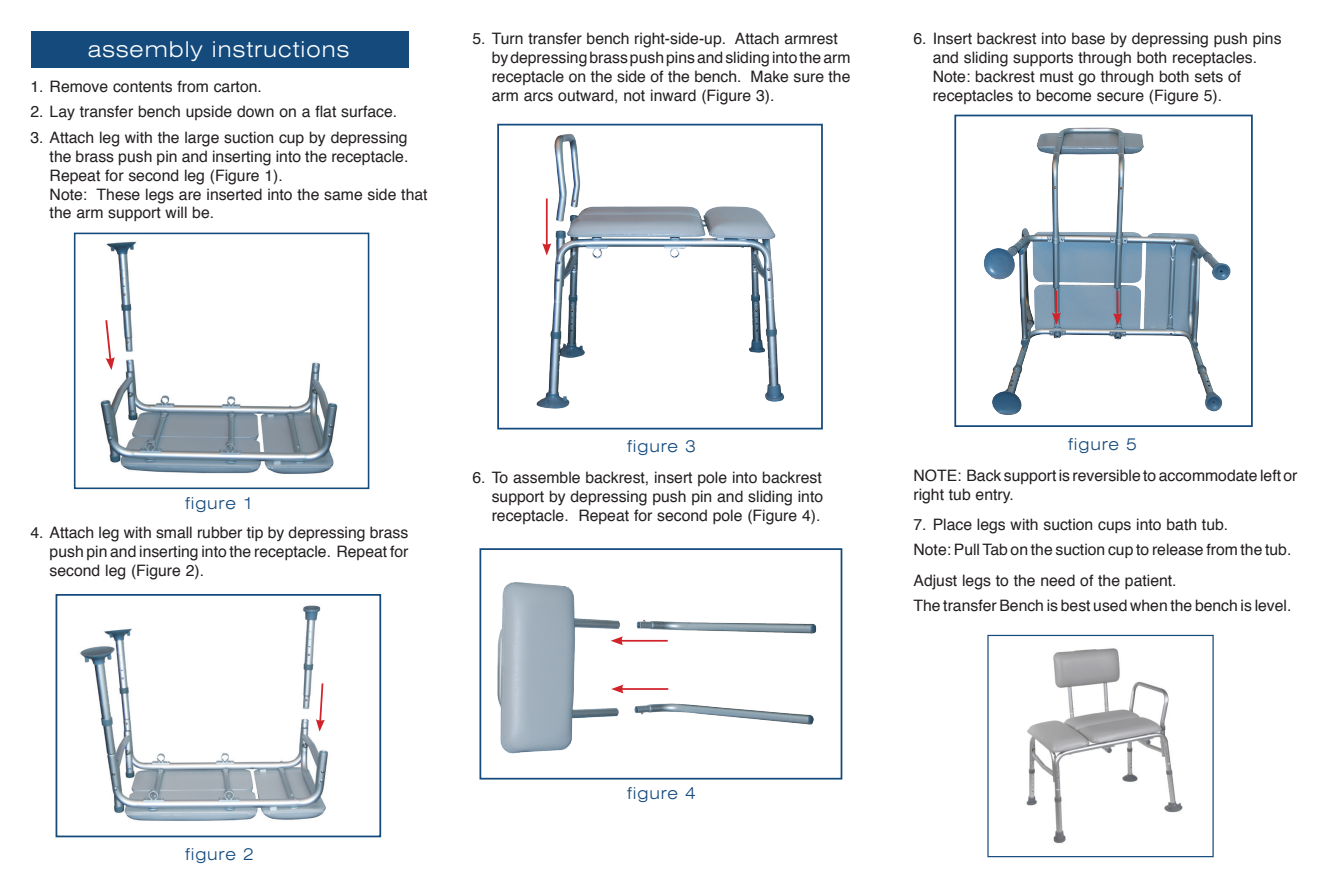
<style>
.page{position:relative;width:1323px;height:882px;background:#fff}
.page>*{position:absolute;margin:0;border:0;box-sizing:border-box;transform-origin:0 0}
.t1{font:300 expanded 21.88px "Swiss 721 BT";letter-spacing:.05em;color:#fff}
.t2{font:300 expanded 16.45px "Swiss 721 BT";letter-spacing:.05em;color:#144a7c}
.t3{font:15.75px/18.9px "Helvetica";color:#231f20}
</style>
<div class="page">
<img style="left:536px;top:134px;width:249px;height:275px">
<div style="left:497px;top:124px;width:326px;height:305px;border:2px solid #144a7c"></div>
<div style="left:32px;top:32px;width:378px;height:36px;background:#144a7c"></div>
<img style="left:100px;top:241px;width:238px;height:233px">
<div style="left:74px;top:233px;width:295px;height:256px;border:2px solid #144a7c"></div>
<svg style="left:104px;top:318px;width:11px;height:52px"></svg>
<img style="left:80px;top:605px;width:248px;height:216px">
<div style="left:56px;top:594px;width:325px;height:243px;border:2px solid #144a7c"></div>
<svg style="left:316px;top:682px;width:9px;height:50px"></svg>
<img style="left:497px;top:582px;width:320px;height:172px">
<div style="left:480px;top:548px;width:362px;height:232px;border:2px solid #144a7c"></div>
<hr style="left:620px;top:640px;width:48px;height:2px;background:#d1232a">
<svg style="left:611px;top:636px;width:12px;height:9px"></svg>
<hr style="left:621px;top:688px;width:47px;height:2px;background:#d1232a">
<svg style="left:611px;top:685px;width:12px;height:8px"></svg>
<img style="left:984px;top:128px;width:247px;height:287px">
<div style="left:954px;top:115px;width:299px;height:312px;border:2px solid #144a7c"></div>
<hr style="left:1055px;top:290px;width:2px;height:25px;background:#d1232a">
<svg style="left:1052px;top:313px;width:9px;height:12px"></svg>
<hr style="left:1117px;top:291px;width:2px;height:25px;background:#d1232a">
<svg style="left:1113px;top:313px;width:9px;height:12px"></svg>
<hr style="left:546px;top:199px;width:2px;height:47px;background:#d1232a">
<svg style="left:542px;top:243px;width:9px;height:13px"></svg>
<img style="left:1026px;top:648px;width:157px;height:196px">
<div style="left:987px;top:635px;width:227px;height:222px;border:1px solid #144a7c"></div>
<p class="t1" style="left:87px;top:36px;width:263px">assembly instructions</p>
<p class="t3" style="left:30px;top:78px;width:233px">1. Remove contents from carton.</p>
<p class="t3" style="left:30px;top:103px;width:368px">2. Lay transfer bench upside down on a flat surface.</p>
<p class="t3" style="left:50px;top:128px;width:379px;text-indent:-19px">3. Attach leg with the large suction cup by depressing the brass push pin and inserting into the receptacle.<br>Repeat for second leg (Figure 1).<br>Note: These legs are inserted into the same side that the arm support will be.</p>
<p class="t3" style="left:492px;top:29px;width:360px;text-indent:-19px">5. Turn transfer bench right-side-up. Attach armrest by depressing brass push pins and sliding into the arm receptacle on the side of the bench. Make sure the arm arcs outward, not inward (Figure 3).</p>
<p class="t3" style="left:933px;top:29px;width:350px;text-indent:-19px">6. Insert backrest into base by depressing push pins and sliding supports through both receptacles.<br>Note: backrest must go through both sets of receptacles to become secure (Figure 5).</p>
<p class="t2" style="left:185px;top:493px;width:70px">figure 1</p>
<p class="t3" style="left:50px;top:523px;width:360px;text-align:justify;text-indent:-19px">4. Attach leg with small rubber tip by depressing brass push pin and inserting into the receptacle. Repeat for second leg (Figure 2).</p>
<p class="t2" style="left:627px;top:436px;width:70px">figure 3</p>
<p class="t3" style="left:492px;top:469px;width:333px;text-align:justify;text-indent:-19px">6. To assemble backrest, insert pole into backrest support by depressing push pin and sliding into receptacle. Repeat for second pole (Figure 4).</p>
<p class="t2" style="left:185px;top:844px;width:70px">figure 2</p>
<p class="t2" style="left:627px;top:783px;width:70px">figure 4</p>
<p class="t2" style="left:1068px;top:434px;width:70px">figure 5</p>
<p class="t3" style="left:914px;top:467px;width:386px">NOTE: Back support is reversible to accommodate left or right tub entry.</p>
<p class="t3" style="left:914px;top:515px;width:316px">7. Place legs with suction cups into bath tub.</p>
<p class="t3" style="left:914px;top:540px;width:379px">Note: Pull Tab on the suction cup to release from the tub.</p>
<p class="t3" style="left:914px;top:571px;width:265px">Adjust legs to the need of the patient.</p>
<p class="t3" style="left:914px;top:596px;width:379px">The transfer Bench is best used when the bench is level.</p>
</div>
